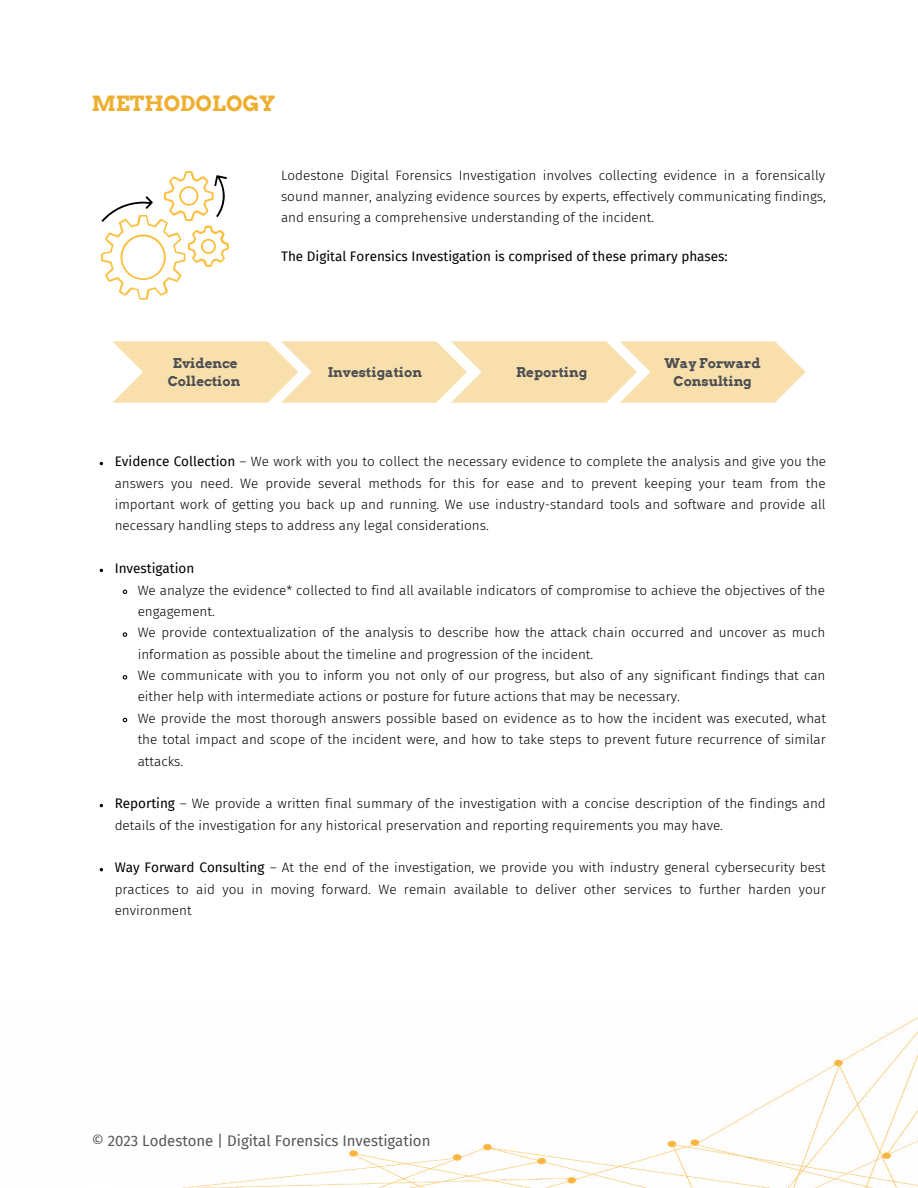
<style>
.page{position:relative;width:918px;height:1188px;background:#fff}
.page>*{position:absolute;margin:0;border:0;box-sizing:border-box;transform-origin:0 0}
.t1{font:700 21px "Arvo";color:#eeaf30}
.t2{font:15px "Fira Sans";letter-spacing:-.005em;color:#57575a}
.t3{font:300 13.5px/21.3px "Fira Sans";color:#000;text-align:justify}
.t4{font:13.5px "Fira Sans";color:#000}
.t5{font:700 13.5px/18px "Arvo";color:#4d4f53;text-align:center}
.s1{font-weight:400}
</style>
<div class="page">
<img style="left:182px;top:1017px;width:736px;height:171px">
<svg style="left:122px;top:589px;width:6px;height:5px"></svg>
<svg style="left:122px;top:632px;width:6px;height:5px"></svg>
<svg style="left:122px;top:675px;width:6px;height:5px"></svg>
<svg style="left:122px;top:717px;width:6px;height:6px"></svg>
<svg style="left:112px;top:341px;width:693px;height:62px"></svg>
<svg style="left:101px;top:171px;width:128px;height:129px"></svg>
<h1 class="t1" style="left:92px;top:90px;width:185px">METHODOLOGY</h1>
<p class="t3" style="left:281px;top:164px;width:546px">Lodestone Digital Forensics Investigation involves collecting evidence in a forensically sound manner, analyzing evidence sources by experts, effectively communicating findings, and ensuring a comprehensive understanding of the incident.</p>
<p class="t4" style="left:281px;top:246px;width:448px">The Digital Forensics Investigation is comprised of these primary phases:</p>
<p class="t5" style="left:168px;top:354px;width:74px">Evidence<br>Collection</p>
<p class="t5" style="left:328px;top:363px;width:96px">Investigation</p>
<p class="t5" style="left:516px;top:363px;width:73px">Reporting</p>
<p class="t5" style="left:664px;top:354px;width:98px">Way Forward<br>Consulting</p>
<p class="t3" style="left:115px;top:451px;width:713px"><span class="s1">Evidence Collection</span> – We work with you to collect the necessary evidence to complete the analysis and give you the answers you need. We provide several methods for this for ease and to prevent keeping your team from the important work of getting you back up and running. We use industry-standard tools and software and provide all necessary handling steps to address any legal considerations.</p>
<p class="t4" style="left:115px;top:558px;width:81px">Investigation</p>
<p class="t3" style="left:138px;top:579px;width:690px;text-align:left">We analyze the evidence* collected to find all available indicators of compromise to achieve the objectives of the engagement.<br>We provide contextualization of the analysis to describe how the attack chain occurred and uncover as much information as possible about the timeline and progression of the incident.<br>We communicate with you to inform you not only of our progress, but also of any significant findings that can either help with intermediate actions or posture for future actions that may be necessary.<br>We provide the most thorough answers possible based on evidence as to how the incident was executed, what the total impact and scope of the incident were, and how to take steps to prevent future recurrence of similar attacks.</p>
<p class="t3" style="left:115px;top:793px;width:713px"><span class="s1">Reporting</span> – We provide a written final summary of the investigation with a concise description of the findings and details of the investigation for any historical preservation and reporting requirements you may have.</p>
<p class="t3" style="left:115px;top:857px;width:713px"><span class="s1">Way Forward Consulting</span> – At the end of the investigation, we provide you with industry general cybersecurity best practices to aid you in moving forward. We remain available to deliver other services to further harden your environment</p>
<p class="t2" style="left:92px;top:1130px;width:340px">© 2023 Lodestone | Digital Forensics Investigation</p>
</div>
